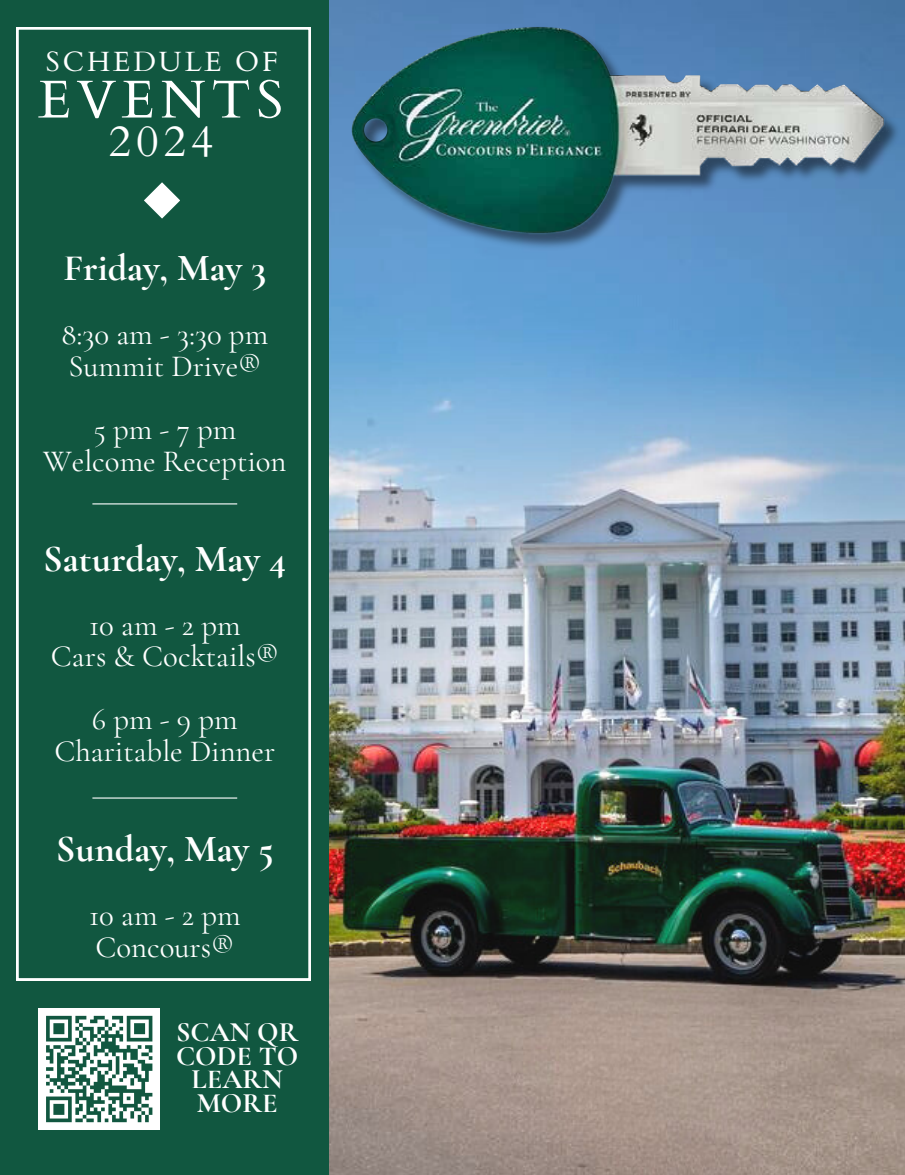
<style>
.page{position:relative;width:905px;height:1175px;background:#fff}
.page>*{position:absolute;margin:0;border:0;box-sizing:border-box;transform-origin:0 0}
.t1{font:53.4px "Cardo";letter-spacing:.105em;color:#fff}
.t2{font:44.4px "Cardo";color:#fff}
.t3{font:700 38.25px "Cormorant Garamond";color:#fff}
.t4{font:30.75px/31.5px "Cormorant Garamond";color:#fff;text-align:center}
.t5{font:700 28.05px/23.5px "Cormorant Garamond";color:#fff;text-align:center}
.t6{font:27.9px "Cardo";letter-spacing:.105em;color:#fff}
</style>
<div class="page">
<div style="left:0;top:0;width:904px;height:1174px;background:#115740"></div>
<svg style="left:17px;top:27px;width:293px;height:953px"></svg>
<hr style="left:92px;top:503px;width:145px;height:1px;background:#fff">
<hr style="left:92px;top:797px;width:145px;height:1px;background:#fff">
<img style="left:329px;top:0;width:575px;height:1174px">
<img style="left:329px;top:16px;width:575px;height:248px">
<div style="left:39px;top:1008px;width:121px;height:121px;background:#fff"></div>
<svg style="left:46px;top:1015px;width:107px;height:108px"></svg>
<svg style="left:144px;top:182px;width:36px;height:36px"></svg>
<p class="t6" style="left:46px;top:44px;width:233px">SCHEDULE OF</p>
<h1 class="t1" style="left:38px;top:65px;width:246px">EVENTS</h1>
<h2 class="t2" style="left:109px;top:112px;width:107px">2024</h2>
<p class="t3" style="left:63px;top:245px;width:204px">Friday, May 3</p>
<p class="t4" style="left:61px;top:319px;width:208px;text-align:left">8:30 am - 3:30 pm<br>Summit Drive®</p>
<p class="t4" style="left:43px;top:413px;width:245px">5 pm - 7 pm<br>Welcome Reception</p>
<p class="t3" style="left:43px;top:535px;width:245px">Saturday, May 4</p>
<p class="t4" style="left:51px;top:609px;width:229px">10 am - 2 pm<br>Cars &amp; Cocktails®</p>
<p class="t4" style="left:54px;top:704px;width:222px">6 pm - 9 pm<br>Charitable Dinner</p>
<p class="t3" style="left:56px;top:825px;width:219px">Sunday, May 5</p>
<p class="t4" style="left:89px;top:899px;width:153px;text-align:left">10 am - 2 pm<br>Concours®</p>
<p class="t5" style="left:176px;top:1020px;width:124px">SCAN QR<br>CODE TO<br>LEARN<br>MORE</p>
</div>
